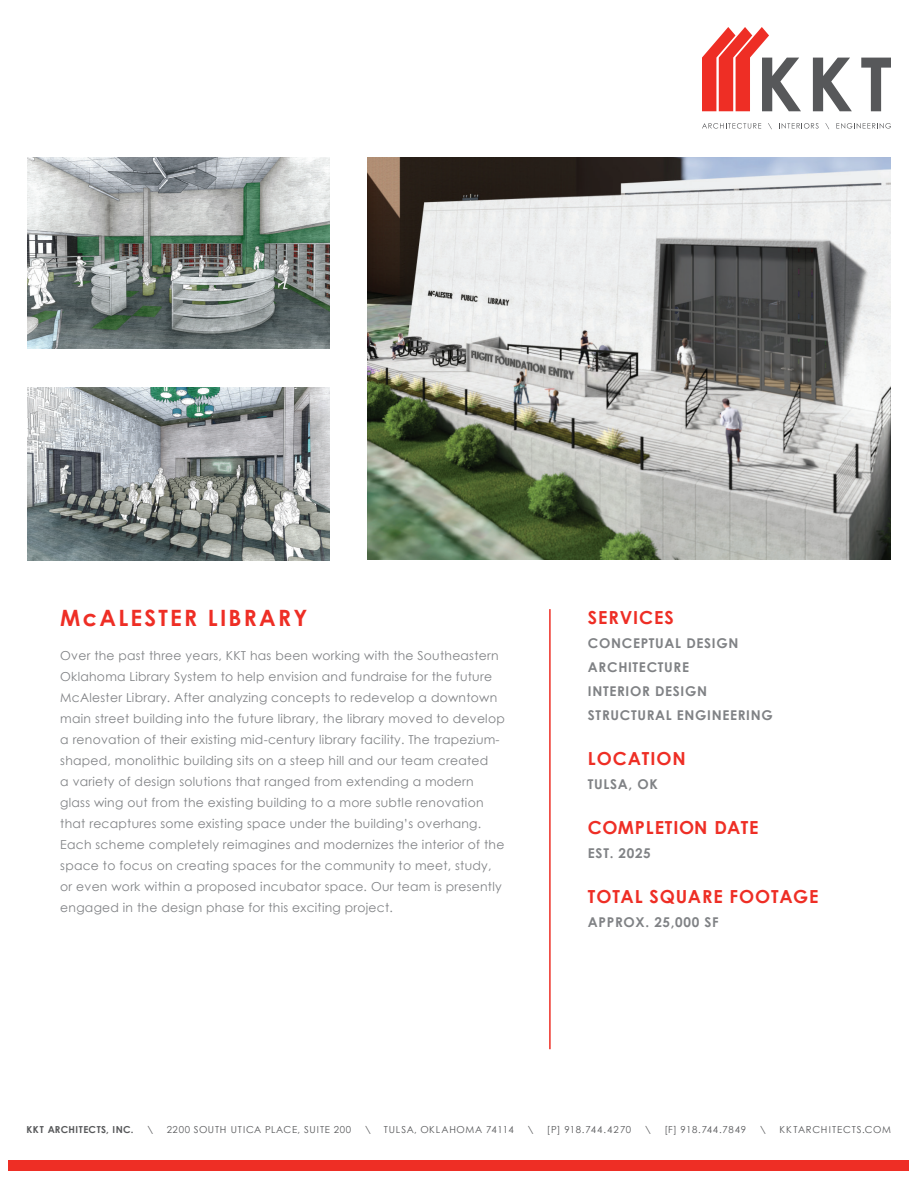
<style>
.page{position:relative;width:918px;height:1188px;background:#fff}
.page>*{position:absolute;margin:0;border:0;box-sizing:border-box;transform-origin:0 0}
.t1{font:700 22.5px "Century Gothic";letter-spacing:.1em;color:#ee2e25}
.t2{font:700 18px "Century Gothic";letter-spacing:.05em;color:#ee2e25}
.t3{font:700 13.5px/24px "Century Gothic";letter-spacing:.05em;color:#808285}
.t4{font:12.3px/21px "Century Gothic";letter-spacing:.02em;color:#808285}
.t5{font:9.6px "Century Gothic";letter-spacing:.08em;color:#57585a}
.t6{font:9.6px "Century Gothic";letter-spacing:.06em;color:#57585a}
.t7{font:700 9.6px "Century Gothic";letter-spacing:.04em;color:#57585a}
</style>
<div class="page">
<div style="left:9px;top:1160px;width:900px;height:11px;background:#ee2e25"></div>
<svg style="left:702px;top:27px;width:99px;height:84px"></svg>
<svg style="left:813px;top:58px;width:39px;height:53px"></svg>
<svg style="left:861px;top:58px;width:30px;height:53px"></svg>
<svg style="left:702px;top:123px;width:59px;height:6px"></svg>
<svg style="left:779px;top:123px;width:40px;height:6px"></svg>
<svg style="left:836px;top:123px;width:55px;height:6px"></svg>
<img style="left:27px;top:387px;width:302px;height:174px">
<img style="left:27px;top:158px;width:302px;height:190px">
<img style="left:367px;top:158px;width:524px;height:401px">
<hr style="left:549px;top:609px;width:2px;height:440px;background:#ee2e25">
<h1 class="t1" style="left:60px;top:601px;width:249px">McALESTER LIBRARY</h1>
<h2 class="t2" style="left:588px;top:604px;width:87px">SERVICES</h2>
<p class="t3" style="left:588px;top:630px;width:186px">CONCEPTUAL DESIGN<br>ARCHITECTURE<br>INTERIOR DESIGN<br>STRUCTURAL ENGINEERING</p>
<h2 class="t2" style="left:588px;top:745px;width:99px">LOCATION</h2>
<p class="t3" style="left:588px;top:771px;width:71px">TULSA, OK</p>
<h2 class="t2" style="left:588px;top:814px;width:172px">COMPLETION DATE</h2>
<p class="t3" style="left:588px;top:840px;width:64px">EST. 2025</p>
<h2 class="t2" style="left:588px;top:883px;width:232px">TOTAL SQUARE FOOTAGE</h2>
<p class="t3" style="left:588px;top:909px;width:132px">APPROX. 25,000 SF</p>
<p class="t4" style="left:60px;top:645px;width:446px">Over the past three years, KKT has been working with the Southeastern Oklahoma Library System to help envision and fundraise for the future McAlester Library. After analyzing concepts to redevelop a downtown main street building into the future library, the library moved to develop a renovation of their existing mid-century library facility. The trapezium&shy;shaped, monolithic building sits on a steep hill and our team created<br>a variety of design solutions that ranged from extending a modern glass wing out from the existing building to a more subtle renovation that recaptures some existing space under the building’s overhang.<br>Each scheme completely reimagines and modernizes the interior of the space to focus on creating spaces for the community to meet, study, or even work within a proposed incubator space. Our team is presently engaged in the design phase for this exciting project.</p>
<p class="t7" style="left:26px;top:1122px;width:109px">KKT ARCHITECTS, INC.</p>
<p class="t5" style="left:147px;top:1122px;width:7px">\</p>
<p class="t5" style="left:167px;top:1122px;width:186px">2200 SOUTH UTICA PLACE, SUITE 200</p>
<p class="t5" style="left:365px;top:1122px;width:7px">\</p>
<p class="t6" style="left:384px;top:1122px;width:132px">TULSA, OKLAHOMA 74114</p>
<p class="t5" style="left:528px;top:1122px;width:7px">\</p>
<p class="t6" style="left:547px;top:1122px;width:86px">[P] 918.744.4270</p>
<p class="t5" style="left:645px;top:1122px;width:7px">\</p>
<p class="t6" style="left:664px;top:1122px;width:83px">[F] 918.744.7849</p>
<p class="t5" style="left:760px;top:1122px;width:7px">\</p>
<p class="t5" style="left:779px;top:1122px;width:113px">KKTARCHITECTS.COM</p>
</div>
